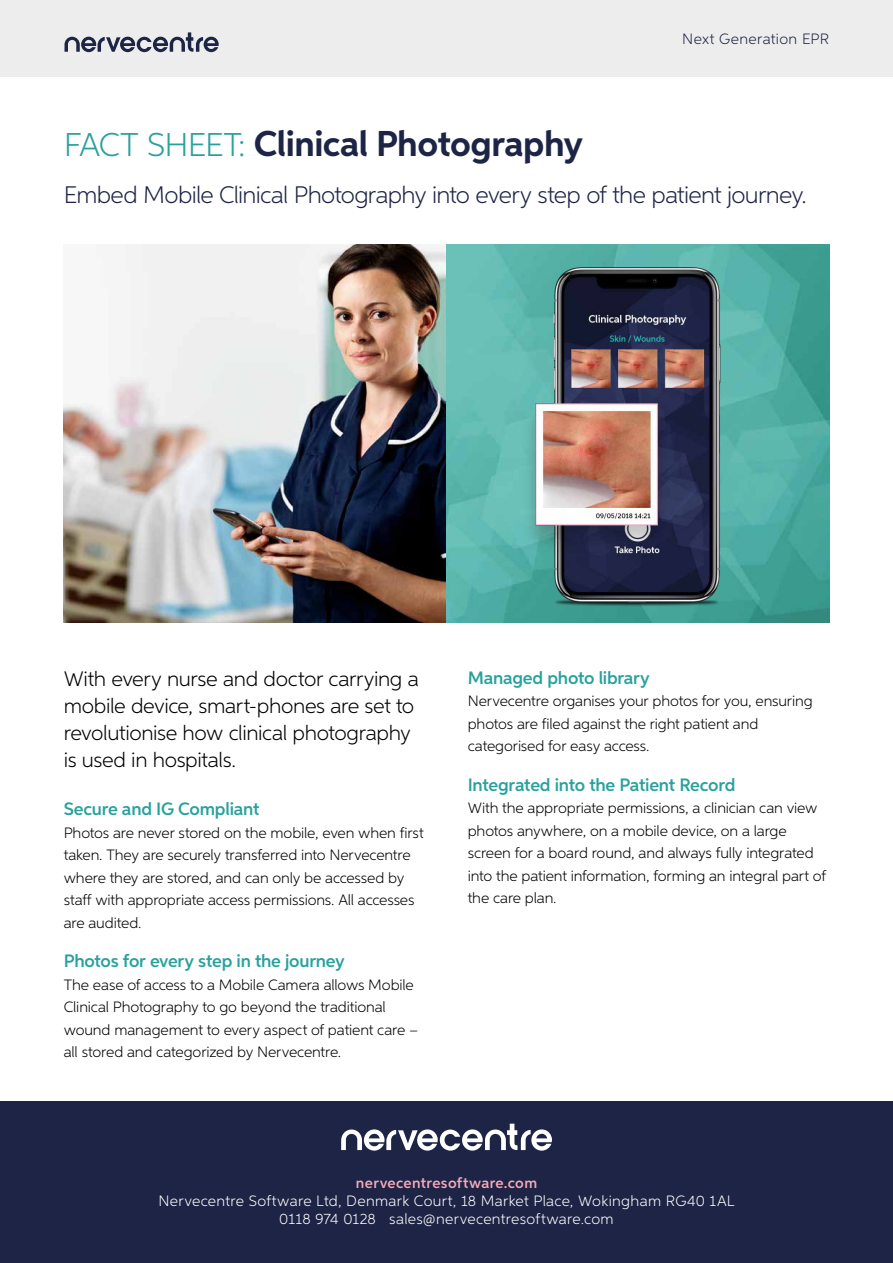
<style>
.page{position:relative;width:893px;height:1263px;background:#fff}
.page>*{position:absolute;margin:0;border:0;box-sizing:border-box;transform-origin:0 0}
.t1{font:700 36px "Aspira";letter-spacing:-.015em;color:#1e2446}
.t2{font:300 24px "Aspira";letter-spacing:-.03em;color:#1e2446}
.t3{font:300 21px/27px "Aspira";letter-spacing:-.015em;color:#000}
.t4{font:600 18px "Aspira";letter-spacing:-.015em;color:#27a19d}
.t5{font:300 15px/22.5px "Aspira";letter-spacing:-.01em;color:#000}
.t6{font:300 15px/18px "Aspira";letter-spacing:.02em;color:#fff;text-align:center}
.t7{font:600 15px "Aspira";letter-spacing:.025em;color:#f4aab9}
.t8{font:300 15px "Aspira";letter-spacing:.025em;color:#1e2446}
.s1{font-weight:300;font-size:33px;color:#27a19d}
</style>
<div class="page">
<div style="left:0;top:0;width:893px;height:77px;background:#ededed"></div>
<svg style="left:65px;top:32px;width:154px;height:20px"></svg>
<img style="left:64px;top:244px;width:382px;height:379px">
<svg style="left:446px;top:244px;width:383px;height:379px;background:#4eaba0"></svg>
<div style="left:0;top:1101px;width:893px;height:162px;background:#1e2446"></div>
<svg style="left:341px;top:1124px;width:211px;height:26px"></svg>
<img style="left:461px;top:258px;width:353px;height:353px">
<p class="t8" style="left:682px;top:30px;width:148px">Next Generation EPR</p>
<h1 class="t1" style="left:64px;top:121px;width:521px"><span class="s1">FACT SHEET:</span> Clinical Photography</h1>
<h2 class="t2" style="left:64px;top:180px;width:744px">Embed Mobile Clinical Photography into every step of the patient journey.</h2>
<h3 class="t3" style="left:64px;top:665px;width:357px">With every nurse and doctor carrying a mobile device, smart-phones are set to revolutionise how clinical photography is used in hospitals.</h3>
<p class="t4" style="left:64px;top:798px;width:197px">Secure and IG Compliant</p>
<p class="t5" style="left:64px;top:821px;width:361px">Photos are never stored on the mobile, even when first taken. They are securely transferred into Nervecentre where they are stored, and can only be accessed by staff with appropriate access permissions. All accesses are audited.</p>
<p class="t4" style="left:64px;top:950px;width:282px">Photos for every step in the journey</p>
<p class="t5" style="left:64px;top:973px;width:356px">The ease of access to a Mobile Camera allows Mobile Clinical Photography to go beyond the traditional wound management to every aspect of patient care – all stored and categorized by Nervecentre.</p>
<p class="t4" style="left:468px;top:666px;width:184px">Managed photo library</p>
<p class="t5" style="left:468px;top:689px;width:346px">Nervecentre organises your photos for you, ensuring photos are filed against the right patient and categorised for easy access.</p>
<p class="t4" style="left:468px;top:773px;width:269px">Integrated into the Patient Record</p>
<p class="t5" style="left:468px;top:796px;width:360px">With the appropriate permissions, a clinician can view photos anywhere, on a mobile device, on a large screen for a board round, and always fully integrated into the patient information, forming an integral part of the care plan.</p>
<p class="t7" style="left:356px;top:1173px;width:183px">nervecentresoftware.com</p>
<p class="t6" style="left:158px;top:1191px;width:578px">Nervecentre Software Ltd, Denmark Court, 18 Market Place, Wokingham RG40 1AL<br>0118 974 0128 sales@nervecentresoftware.com</p>
</div>
